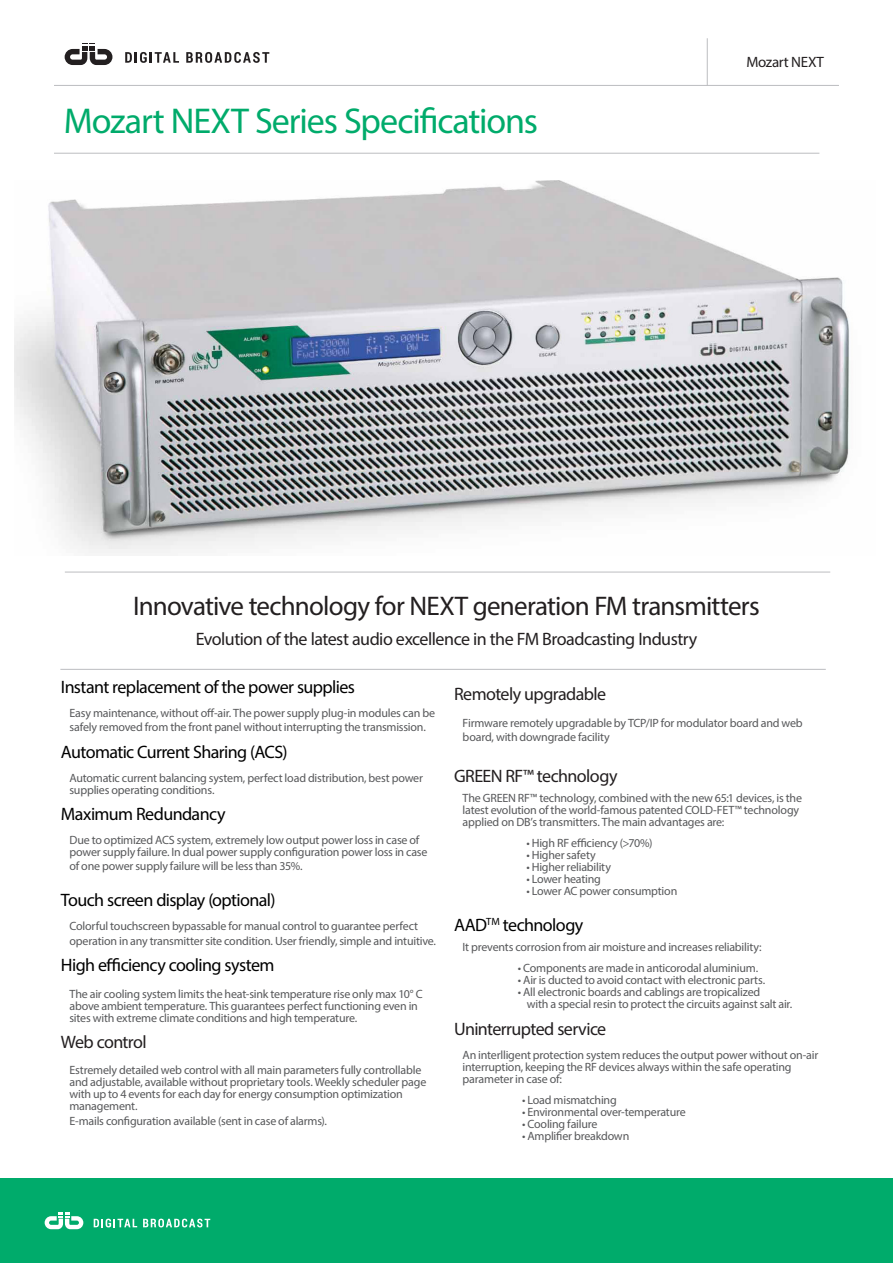
<style>
.page{position:relative;width:893px;height:1263px;background:#fff}
.page>*{position:absolute;margin:0;border:0;box-sizing:border-box;transform-origin:0 0}
.t1{font:36px "Myriad Pro";letter-spacing:-.03em;color:#00ab6b}
.t2{font:27px "Myriad Pro";letter-spacing:-.03em;color:#231f20}
.bullets{font:18px "Myriad Pro";letter-spacing:-.035em;color:#000}
.bullets-2{font:18px "Myriad Pro";letter-spacing:-.03em;color:#231f20}
.t3{font:15px "Myriad Pro";letter-spacing:-.015em;color:#231f20}
.bullets-3{font:12px/12px "Myriad Pro";letter-spacing:-.02em;color:#57585a}
</style>
<div class="page">
<div style="left:0;top:1178px;width:893px;height:85px;background:#00ab6b"></div>
<hr style="left:54px;top:85px;width:785px;height:1px;background:#bcbdc0">
<hr style="left:707px;top:38px;width:1px;height:48px;background:#bcbdc0">
<svg style="left:125px;top:52px;width:54px;height:11px"></svg>
<svg style="left:186px;top:52px;width:83px;height:11px"></svg>
<svg style="left:65px;top:43px;width:47px;height:22px"></svg>
<img style="left:15px;top:180px;width:835px;height:373px">
<hr style="left:60px;top:669px;width:766px;height:1px;background:#bcbdc0">
<hr style="left:65px;top:572px;width:765px;height:1px;background:#bcbdc0">
<hr style="left:54px;top:153px;width:765px;height:1px;background:#bcbdc0">
<svg style="left:94px;top:1218px;width:43px;height:9px"></svg>
<svg style="left:143px;top:1218px;width:67px;height:9px"></svg>
<svg style="left:45px;top:1212px;width:38px;height:17px"></svg>
<h1 class="t1" style="left:64px;top:99px;width:476px">Mozart NEXT Series Specifications</h1>
<p class="t3" style="left:746px;top:52px;width:79px">Mozart NEXT</p>
<h3 class="t2" style="left:133px;top:589px;width:628px">Innovative technology for NEXT generation FM transmitters</h3>
<h3 class="bullets-2" style="left:196px;top:628px;width:503px">Evolution of the latest audio excellence in the FM Broadcasting Industry</h3>
<p class="bullets" style="left:61px;top:676px;width:295px">Instant replacement of the power supplies</p>
<p class="bullets-3" style="left:69px;top:705px;width:367px;line-height:14.4px">Easy maintenance, without off-air. The power supply plug-in modules can be safely removed from the front panel without interrupting the transmission.</p>
<p class="bullets" style="left:61px;top:740px;width:228px">Automatic Current Sharing (ACS)</p>
<p class="bullets-3" style="left:69px;top:771px;width:355px">Automatic current balancing system, perfect load distribution, best power supplies operating conditions.</p>
<p class="bullets" style="left:61px;top:803px;width:166px">Maximum Redundancy</p>
<p class="bullets-3" style="left:69px;top:834px;width:360px">Due to optimized ACS system, extremely low output power loss in case of power supply failure. In dual power supply configuration power loss in case</p>
<p class="bullets-3" style="left:69px;top:860px;width:235px">of one power supply failure will be less than 35%.</p>
<p class="bullets" style="left:61px;top:889px;width:216px">Touch screen display (optional)</p>
<p class="bullets-3" style="left:69px;top:919px;width:368px;line-height:14.4px">Colorful touchscreen bypassable for manual control to guarantee perfect operation in any transmitter site condition. User friendly, simple and intuitive.</p>
<p class="bullets" style="left:61px;top:954px;width:215px">High efficiency cooling system</p>
<p class="bullets-3" style="left:69px;top:987px;width:355px">The air cooling system limits the heat-sink temperature rise only max 10° C above ambient temperature. This guarantees perfect functioning even in sites with extreme climate conditions and high temperature.</p>
<p class="bullets-2" style="left:61px;top:1031px;width:87px">Web control</p>
<p class="bullets-3" style="left:69px;top:1064px;width:358px">Estremely detailed web control with all main parameters fully controllable and adjustable, available without proprietary tools. Weekly scheduler page with up to 4 events for each day for energy consumption optimization management.</p>
<p class="bullets-3" style="left:69px;top:1115px;width:259px">E-mails configuration available (sent in case of alarms).</p>
<p class="bullets-2" style="left:454px;top:683px;width:154px">Remotely upgradable</p>
<p class="bullets-3" style="left:463px;top:715px;width:342px;line-height:14.4px">Firmware remotely upgradable by TCP/IP for modulator board and web board, with downgrade facility</p>
<h3 class="bullets-2" style="left:454px;top:765px;width:165px">GREEN RF™ technology</h3>
<h3 class="bullets-3" style="left:463px;top:792px;width:341px">The GREEN RF™ technology, combined with the new 65:1 devices, is the latest evolution of the world-famous patented COLD-FET™ technology applied on DB’s transmitters. The main advantages are:</h3>
<p class="bullets-3" style="left:526px;top:837px;width:128px">• High RF efficiency (&gt;70%)</p>
<p class="bullets-3" style="left:526px;top:849px;width:71px">• Higher safety</p>
<p class="bullets-3" style="left:526px;top:861px;width:86px">• Higher reliability</p>
<p class="bullets-3" style="left:526px;top:873px;width:76px">• Lower heating</p>
<p class="bullets-3" style="left:526px;top:885px;width:152px">• Lower AC power consumption</p>
<h3 class="bullets" style="left:454px;top:914px;width:131px">AAD<sup>TM</sup> technology</h3>
<h3 class="bullets-3" style="left:463px;top:941px;width:300px">It prevents corrosion from air moisture and increases reliability:</h3>
<p class="bullets-3" style="left:518px;top:962px;width:242px">• Components are made in anticorodal aluminium.</p>
<p class="bullets-3" style="left:518px;top:974px;width:249px">• Air is ducted to avoid contact with electronic parts.</p>
<p class="bullets-3" style="left:518px;top:986px;width:244px">• All electronic boards and cablings are tropicalized</p>
<p class="bullets-3" style="left:527px;top:998px;width:267px">with a special resin to protect the circuits against salt air.</p>
<p class="bullets-2" style="left:454px;top:1018px;width:154px">Uninterrupted service</p>
<h3 class="bullets-3" style="left:463px;top:1049px;width:357px">An interlligent protection system reduces the output power without on-air interruption, keeping the RF devices always within the safe operating parameter in case of:</h3>
<p class="bullets-3" style="left:522px;top:1093px;width:96px">• Load mismatching</p>
<p class="bullets-3" style="left:522px;top:1105px;width:165px">• Environmental over-temperature</p>
<p class="bullets-3" style="left:522px;top:1117px;width:77px">• Cooling failure</p>
<p class="bullets-3" style="left:522px;top:1129px;width:109px">• Amplifier breakdown</p>
</div>
